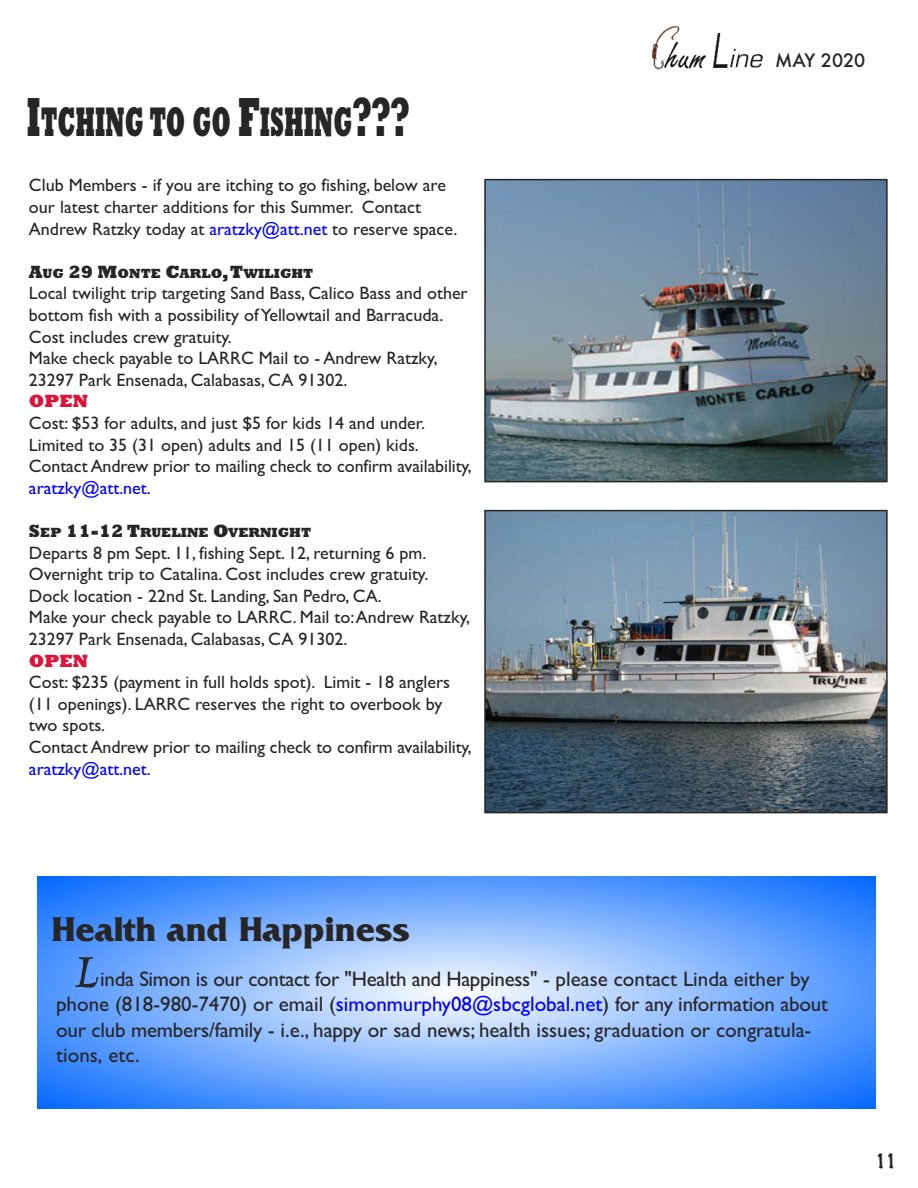
<style>
.page{position:relative;width:918px;height:1188px;background:#fff}
.page>*{position:absolute;margin:0;border:0;box-sizing:border-box;transform-origin:0 0}
.t1{font:54px "Pelican";color:#272526}
.t2{font:800 42px "Rockwell";color:#272526;scale:.54 1}
.t3{font:700 36px "Friz Quadrata";color:#272526}
.t4{font:21px/25.2px "Gill Sans";color:#272526}
.t5{font:18px/21.6px "Gill Sans";color:#272526}
.t6{font:800 18px "Rockwell";color:#dc143c}
.t7{font:500 18px "Futura";color:#272526}
.t8{font:100 18px "Marker Felt";color:#272526}
.t9{font:800 13.5px "Rockwell";color:#272526}
.s1{font-size:55.95px}
.s2{color:#00f}
.s3{font-size:18px}
</style>
<div class="page">
<svg style="left:37px;top:876px;width:839px;height:233px;background:#74acff"></svg>
<img style="left:651px;top:25px;width:112px;height:45px">
<img style="left:487px;top:182px;width:398px;height:297px">
<div style="left:484px;top:179px;width:404px;height:303px;border:2px solid #272526"></div>
<img style="left:487px;top:513px;width:398px;height:297px">
<div style="left:484px;top:510px;width:404px;height:303px;border:2px solid #272526"></div>
<h2 class="t2" style="left:27px;top:97px;width:710px"><span class="s1">I</span>TCHING TO GO <span class="s1">F</span>ISHING<span class="s1">???</span></h2>
<p class="t5" style="left:29px;top:174px;width:430px">Club Members - if you are itching to go fishing, below are our latest charter additions for this Summer. Contact<br>Andrew Ratzky today at <span class="s2">aratzky@att.net</span> to reserve space.</p>
<p class="t9" style="left:29px;top:265px;width:286px"><span class="s3">A</span>UG <span class="s3">29 M</span>ONTE <span class="s3">C</span>ARLO<span class="s3">,T</span>WILIGHT</p>
<p class="t5" style="left:29px;top:282px;width:440px">Local twilight trip targeting Sand Bass, Calico Bass and other bottom fish with a possibility ofYellowtail and Barracuda.<br>Cost includes crew gratuity.<br>Make check payable to LARRC Mail to - Andrew Ratzky, 23297 Park Ensenada, Calabasas, CA 91302.</p>
<p class="t6" style="left:29px;top:391px;width:61px">OPEN</p>
<p class="t5" style="left:29px;top:412px;width:444px">Cost: $53 for adults, and just $5 for kids 14 and under.<br>Limited to 35 (31 open) adults and 15 (11 open) kids.<br>Contact Andrew prior to mailing check to confirm availability, <span class="s2">aratzky@att.net</span>.</p>
<p class="t9" style="left:29px;top:524px;width:284px"><span class="s3">S</span>EP <span class="s3">11-12 T</span>RUELINE <span class="s3">O</span>VERNIGHT</p>
<p class="t5" style="left:29px;top:542px;width:443px">Departs 8 pm Sept. 11, fishing Sept. 12, returning 6 pm.<br>Overnight trip to Catalina. Cost includes crew gratuity.<br>Dock location - 22nd St. Landing, San Pedro, CA.<br>Make your check payable to LARRC. Mail to:Andrew Ratzky, 23297 Park Ensenada, Calabasas, CA 91302.</p>
<p class="t6" style="left:29px;top:650px;width:61px">OPEN</p>
<p class="t5" style="left:29px;top:671px;width:444px">Cost: $235 (payment in full holds spot). Limit - 18 anglers (11 openings). LARRC reserves the right to overbook by two spots.<br>Contact Andrew prior to mailing check to confirm availability, <span class="s2">aratzky@att.net</span>.</p>
<p class="t7" style="left:775px;top:50px;width:92px">MAY 2020</p>
<h3 class="t3" style="left:52px;top:907px;width:359px">Health and Happiness</h3>
<h1 class="t1" style="left:74px;top:949px;width:27px">L</h1>
<p class="t4" style="left:56px;top:966px;width:774px;text-indent:44px">inda Simon is our contact for "Health and Happiness" - please contact Linda either by phone (818-980-7470) or email (<span class="s2">simonmurphy08@sbcglobal.net</span>) for any information about our club members/family - i.e., happy or sad news; health issues; graduation or congratula&shy;tions, etc.</p>
<p class="t8" style="left:876px;top:1147px;width:22px">11</p>
</div>
